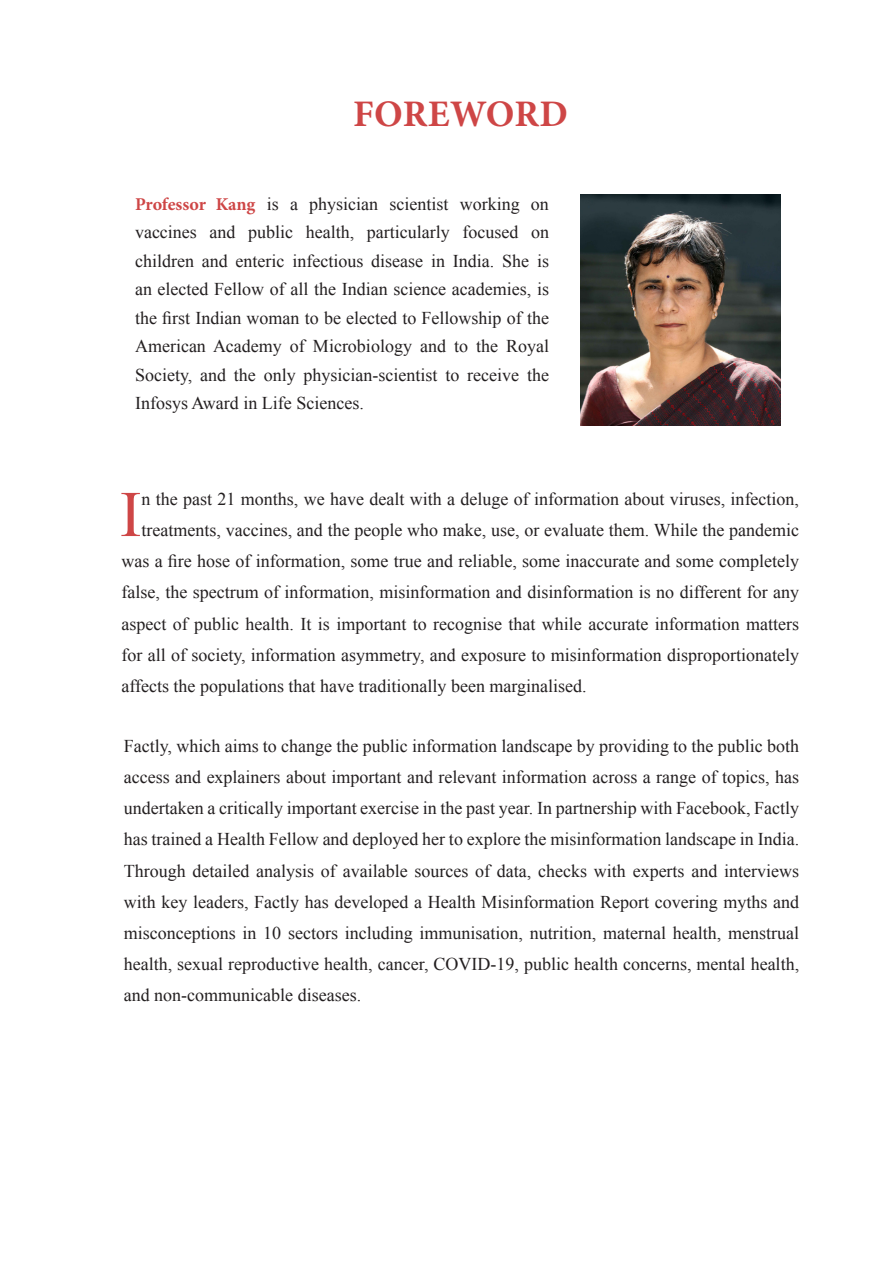
<style>
.page{position:relative;width:893px;height:1263px;background:#fff}
.page>*{position:absolute;margin:0;border:0;box-sizing:border-box;transform-origin:0 0}
.Paragraph_Style_1{font:65.1px "Times New Roman";color:#ce4646}
.t1{font:700 37.5px "Minion Pro";letter-spacing:.01em;color:#ce4646}
.Paragraph_Style_1-2{font:18px/31.2px "Times New Roman";color:#231f20;text-align:justify}
.s1{font-family:"Minion Pro";font-weight:700;color:#ce4646}
</style>
<div class="page">
<img style="left:581px;top:194px;width:199px;height:232px">
<p class="t1" style="left:353px;top:88px;width:216px">FOREWORD</p>
<p class="Paragraph_Style_1-2" style="left:135px;top:189px;width:415px;line-height:28.5px"><span class="s1">Professor Kang</span> is a physician scientist working on vaccines and public health, particularly focused on children and enteric infectious disease in India. She is an elected Fellow of all the Indian science academies, is the first Indian woman to be elected to Fellowship of the American Academy of Microbiology and to the Royal Society, and the only physician-scientist to receive the Infosys Award in Life Sciences.</p>
<p class="Paragraph_Style_1" style="left:120px;top:470px;width:23px">I</p>
<p class="Paragraph_Style_1-2" style="left:141px;top:483px;width:659px">n the past 21 months, we have dealt with a deluge of information about viruses, infection,</p>
<p class="Paragraph_Style_1-2" style="left:141px;top:514px;width:659px">treatments, vaccines, and the people who make, use, or evaluate them. While the pandemic</p>
<p class="Paragraph_Style_1-2" style="left:121px;top:545px;width:679px">was a fire hose of information, some true and reliable, some inaccurate and some completely</p>
<p class="Paragraph_Style_1-2" style="left:121px;top:576px;width:679px">false, the spectrum of information, misinformation and disinformation is no different for any</p>
<p class="Paragraph_Style_1-2" style="left:121px;top:608px;width:679px">aspect of public health. It is important to recognise that while accurate information matters</p>
<p class="Paragraph_Style_1-2" style="left:121px;top:639px;width:679px">for all of society, information asymmetry, and exposure to misinformation disproportionately</p>
<p class="Paragraph_Style_1-2" style="left:121px;top:670px;width:467px">affects the populations that have traditionally been marginalised.</p>
<p class="Paragraph_Style_1-2" style="left:124px;top:730px;width:677px">Factly, which aims to change the public information landscape by providing to the public both access and explainers about important and relevant information across a range of topics, has undertaken a critically important exercise in the past year. In partnership with Facebook, Factly has trained a Health Fellow and deployed her to explore the misinformation landscape in India.<br>Through detailed analysis of available sources of data, checks with experts and interviews with key leaders, Factly has developed a Health Misinformation Report covering myths and misconceptions in 10 sectors including immunisation, nutrition, maternal health, menstrual health, sexual reproductive health, cancer, COVID-19, public health concerns, mental health, and non-communicable diseases.</p>
</div>
